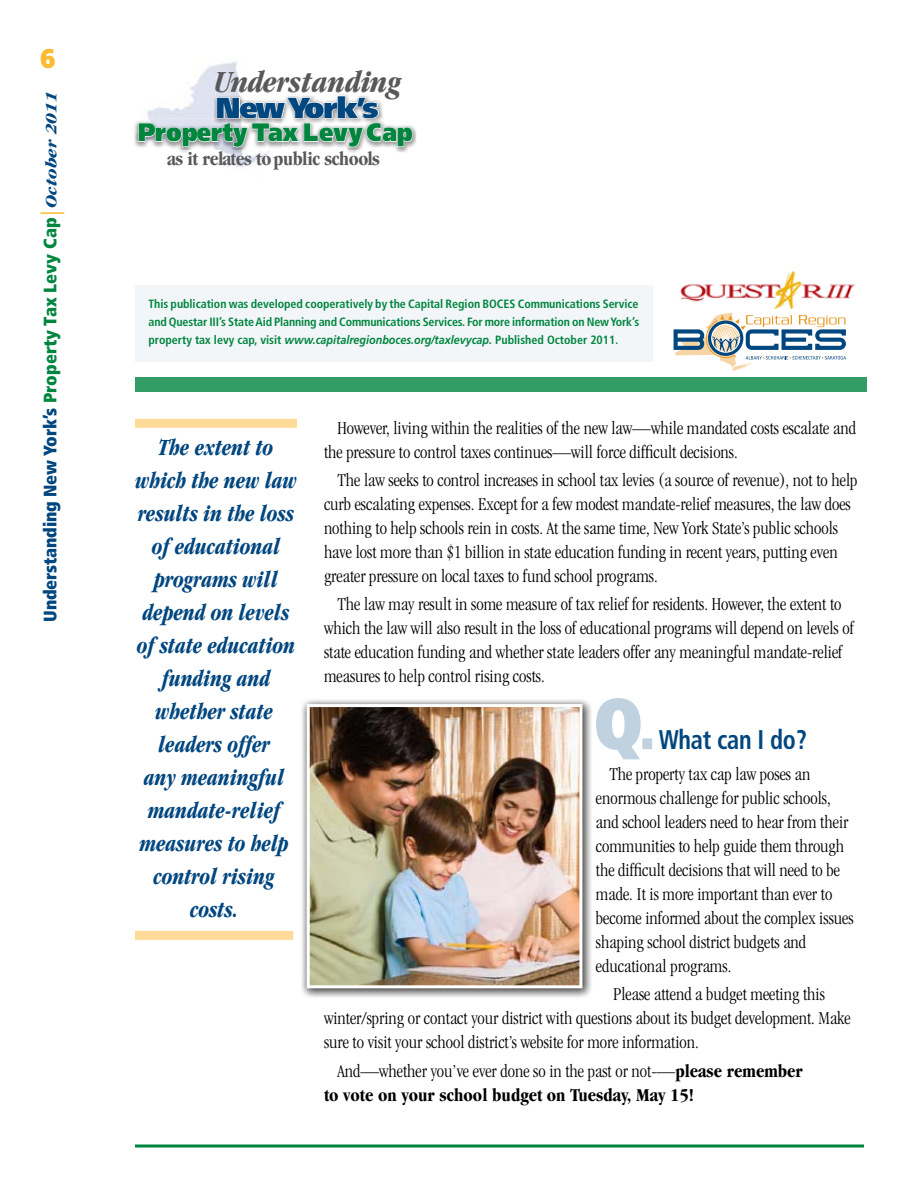
<style>
.page{position:relative;width:918px;height:1188px;background:#fff}
.page>*{position:absolute;margin:0;border:0;box-sizing:border-box;transform-origin:0 0}
.t1{font:italic 700 condensed 31.8px "Garamond";letter-spacing:-.01em;color:#58595b}
.t2{font:900 28.95px "Frutiger";letter-spacing:-.04em;color:#00467f}
.t3{font:700 condensed 27px "Frutiger";letter-spacing:-.01em;color:#00467f;scale:.9 1}
.t4{font:900 27px "Frutiger";color:#fdbb30;scale:.8 1}
.t5{font:900 25.2px "Frutiger";color:#00853f;scale:.9 1}
.t6{font:italic 700 condensed 24px/33px "Garamond";letter-spacing:-.005em;color:#00467f;text-align:center;scale:.9 1}
.t7{font:700 condensed 19.95px "Garamond";letter-spacing:-.02em;color:#58595b}
.t8{font:700 condensed 19.95px "Garamond";color:#565759}
.t9{font:300 condensed 18.75px/24px "Garamond";color:#000}
.t10{font:700 condensed 18.75px/24px "Garamond";color:#000}
.t11{font:900 condensed 18px "Frutiger";letter-spacing:-.01em;color:#00467f}
.t12{font:700 condensed 12px/18px "Frutiger";color:#00853f;text-align:justify}
.s1{color:#00853f}
.s2{font-family:"Garamond";font-weight:700;font-style:italic;font-size:16.5px}
.s3{color:#57585a}
.s4{font-style:italic;font-stretch:normal}
.s5{font-weight:300}
</style>
<div class="page">
<hr style="left:135px;top:1145px;width:729px;height:3px;background:#00853f">
<hr style="left:40px;top:212px;width:24px;height:2px;background:#fdbb30">
<img style="left:302px;top:700px;width:290px;height:298px">
<img style="left:311px;top:708px;width:267px;height:276px">
<div style="left:307px;top:704px;width:275px;height:284px;border:3px solid #fff"></div>
<img style="left:680px;top:272px;width:176px;height:36px">
<svg style="left:674px;top:313px;width:172px;height:58px"></svg>
<div style="left:135px;top:285px;width:518px;height:77px;background:#f2f6f8"></div>
<img style="left:147px;top:61px;width:91px;height:58px">
<img style="left:216px;top:70px;width:23px;height:22px">
<img style="left:227px;top:153px;width:43px;height:14px">
<img style="left:212px;top:92px;width:136px;height:4px">
<img style="left:134px;top:119px;width:283px;height:33px">
<img style="left:167px;top:151px;width:212px;height:2px">
<div style="left:166px;top:127px;width:16px;height:15px;border:1px solid #fff;border-radius:50%"></div>
<svg style="left:138px;top:123px;width:38px;height:19px"></svg>
<svg style="left:182px;top:96px;width:231px;height:53px"></svg>
<div style="left:135px;top:419px;width:162px;height:9px;background:#ffda98"></div>
<div style="left:135px;top:931px;width:158px;height:9px;background:#ffda98"></div>
<div style="left:135px;top:377px;width:731px;height:15px;background:#339d65"></div>
<svg style="left:596px;top:698px;width:56px;height:61px"></svg>
<h3 class="t4" style="left:41px;top:48px;width:20px">6</h3>
<p class="t11" style="left:43px;top:622px;width:532px;rotate:-90deg">Understanding New York’s <span class="s1">Property Tax Levy Cap</span> <span class="s2">October 2011</span></p>
<h1 class="t1" style="left:214px;top:70px;width:189px">Unde stan<span class="s3">d</span>ing</h1>
<h2 class="t2" style="left:216px;top:96px;width:164px">New York’s</h2>
<p class="t7" style="left:167px;top:151px;width:214px">as t re ates to pu c sc oo s</p>
<h1 class="t1" style="left:276px;top:70px;width:14px">r</h1>
<h3 class="t5" style="left:138px;top:122px;width:307px">Property Tax Levy Cap</h3>
<p class="t8" style="left:188px;top:151px;width:7px">i</p>
<p class="t7" style="left:218px;top:151px;width:7px">l</p>
<p class="t7" style="left:293px;top:151px;width:22px">bli</p>
<p class="t7" style="left:339px;top:151px;width:35px">h l</p>
<p class="t12" style="left:149px;top:295px;width:492px">This publication was developed cooperatively by the Capital Region BOCES Communications Service and Questar III’s State Aid Planning and Communications Services. For more information on New York’s property tax levy cap, visit <span class="s4">www.capitalregionboces.org/taxlevycap.</span> Published October 2011.</p>
<p class="t6" style="left:135px;top:433px;width:181px">The extent to which the new law results in the loss of educational programs will depend on levels of state education funding and whether state leaders offer<br>any meaningful mandate-relief measures to help control rising costs.</p>
<p class="t9" style="left:324px;top:417px;width:534px;text-indent:14px">However, living within the realities of the new law—while mandated costs escalate and the pressure to control taxes continues—will force difficult decisions.</p>
<p class="t9" style="left:324px;top:470px;width:535px;text-indent:14px">The law seeks to control increases in school tax levies (a source of revenue), not to help curb escalating expenses. Except for a few modest mandate-relief measures, the law does nothing to help schools rein in costs. At the same time, New York State’s public schools have lost more than $1 billion in state education funding in recent years, putting even greater pressure on local taxes to fund school programs.</p>
<p class="t9" style="left:324px;top:594px;width:531px;text-indent:14px">The law may result in some measure of tax relief for residents. However, the extent to which the law will also result in the loss of educational programs will depend on levels of state education funding and whether state leaders offer any meaningful mandate-relief measures to help control rising costs.</p>
<h3 class="t3" style="left:659px;top:729px;width:166px">What can I do?</h3>
<p class="t9" style="left:596px;top:763px;width:259px;text-indent:14px">The property tax cap law poses an enormous challenge for public schools, and school leaders need to hear from their communities to help guide them through the difficult decisions that will need to be made. It is more important than ever to become informed about the complex issues shaping school district budgets and educational programs.</p>
<p class="t9" style="left:324px;top:984px;width:528px;text-indent:289px">Please attend a budget meeting this winter/spring or contact your district with questions about its budget development. Make sure to visit your school district’s website for more information.</p>
<p class="t10" style="left:324px;top:1060px;width:480px;text-indent:14px"><span class="s5">And —whether you’ve ever done so in the past or not-—</span>please remember to vote on your school budget on Tuesday, May 15!</p>
</div>
